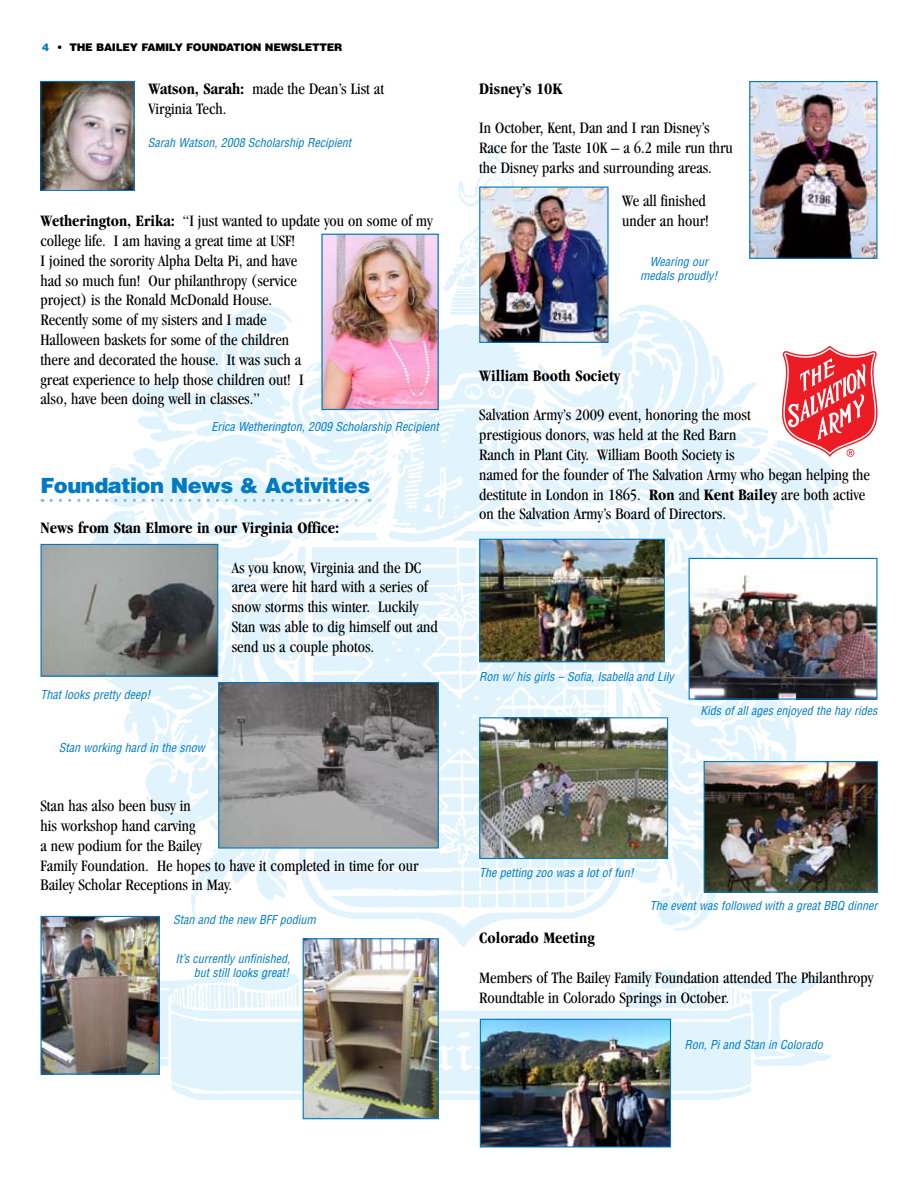
<style>
.page{position:relative;width:918px;height:1188px;background:#fff}
.page>*{position:absolute;margin:0;border:0;box-sizing:border-box;transform-origin:0 0}
.t1{font:900 21px "Helvetica";letter-spacing:-.025em;color:#007ac2}
.t2{font:condensed 16.5px/19.8px "Garamond";color:#000}
.t3{font:700 condensed 16.5px "Garamond";color:#000}
.t4{font:italic condensed 12px/13.5px "Helvetica";color:#007ac2;text-align:right}
.t5{font:900 10.5px "Helvetica";letter-spacing:-.025em;color:#000}
.s1{color:#007ac2}
.s2{font-weight:700}
</style>
<div class="page">
<img style="left:72px;top:135px;width:774px;height:972px">
<svg style="left:51px;top:499px;width:319px;height:3px"></svg>
<img style="left:42px;top:83px;width:90px;height:106px">
<div style="left:40px;top:81px;width:94px;height:110px;border:1px solid #007ac2"></div>
<img style="left:323px;top:236px;width:114px;height:172px">
<div style="left:321px;top:234px;width:118px;height:176px;border:1px solid #007ac2"></div>
<img style="left:42px;top:546px;width:174px;height:129px">
<div style="left:40px;top:544px;width:178px;height:133px;border:1px solid #0079c1"></div>
<img style="left:220px;top:684px;width:217px;height:163px">
<div style="left:218px;top:682px;width:221px;height:167px;border:1px solid #0079c1"></div>
<img style="left:42px;top:918px;width:116px;height:155px">
<div style="left:40px;top:916px;width:120px;height:159px;border:1px solid #0079c1"></div>
<img style="left:305px;top:940px;width:132px;height:177px">
<div style="left:303px;top:938px;width:136px;height:181px;border:1px solid #0079c1"></div>
<img style="left:751px;top:83px;width:125px;height:174px">
<div style="left:749px;top:81px;width:129px;height:178px;border:1px solid #0079c1"></div>
<img style="left:481px;top:189px;width:126px;height:152px">
<div style="left:479px;top:187px;width:130px;height:156px;border:1px solid #0079c1"></div>
<svg style="left:782px;top:346px;width:96px;height:111px"></svg>
<img style="left:481px;top:541px;width:182px;height:119px">
<div style="left:479px;top:539px;width:186px;height:123px;border:1px solid #0079c1"></div>
<img style="left:691px;top:560px;width:185px;height:138px">
<div style="left:689px;top:558px;width:189px;height:142px;border:1px solid #0079c1"></div>
<img style="left:481px;top:719px;width:185px;height:138px">
<div style="left:479px;top:717px;width:189px;height:142px;border:1px solid #0079c1"></div>
<img style="left:706px;top:763px;width:170px;height:128px">
<div style="left:704px;top:761px;width:174px;height:132px;border:1px solid #0079c1"></div>
<img style="left:482px;top:1021px;width:187px;height:125px">
<div style="left:480px;top:1019px;width:191px;height:129px;border:1px solid #0079c1"></div>
<p class="t5" style="left:42px;top:40px;width:302px"><span class="s1">4</span> • The Bailey Family FOUNDATION Newsletter</p>
<p class="t2" style="left:148px;top:79px;width:237px"><span class="s2">Watson, Sarah:</span> made the Dean’s List at<br>Virginia Tech.</p>
<p class="t4" style="left:148px;top:136px;width:205px">Sarah Watson, 2008 Scholarship Recipient</p>
<p class="t2" style="left:40px;top:211px;width:394px"><span class="s2">Wetherington, Erika:</span> “I just wanted to update you on some of my college life. I am having a great time at USF!<br>I joined the sorority Alpha Delta Pi, and have<br>had so much fun! Our philanthropy (service<br>project) is the Ronald McDonald House.<br>Recently some of my sisters and I made<br>Halloween baskets for some of the children<br>there and decorated the house. It was such a<br>great experience to help those children out! I<br>also, have been doing well in classes.”</p>
<p class="t4" style="left:212px;top:420px;width:229px">Erica Wetherington, 2009 Scholarship Recipient</p>
<p class="t1" style="left:40px;top:472px;width:331px">Foundation News &amp; Activities</p>
<p class="t3" style="left:40px;top:518px;width:300px">News from Stan Elmore in our Virginia Office:</p>
<p class="t2" style="left:232px;top:557px;width:207px">As you know, Virginia and the DC area were hit hard with a series of snow storms this winter. Luckily<br>Stan was able to dig himself out and send us a couple photos.</p>
<p class="t4" style="left:40px;top:687px;width:111px">That looks pretty deep!</p>
<p class="t4" style="left:59px;top:740px;width:147px">Stan working hard in the snow</p>
<p class="t2" style="left:40px;top:796px;width:380px">Stan has also been busy in<br>his workshop hand carving<br>a new podium for the Bailey<br>Family Foundation. He hopes to have it completed in time for our Bailey Scholar Receptions in May.</p>
<p class="t4" style="left:173px;top:912px;width:144px">Stan and the new BFF podium</p>
<p class="t4" style="left:175px;top:952px;width:116px">It’s currently unfinished, but still looks great!</p>
<p class="t3" style="left:479px;top:79px;width:85px">Disney’s 10K</p>
<p class="t2" style="left:479px;top:118px;width:255px">In October, Kent, Dan and I ran Disney’s<br>Race for the Taste 10K – a 6.2 mile run thru the Disney parks and surrounding areas.</p>
<p class="t2" style="left:622px;top:191px;width:88px">We all finished under an hour!</p>
<p class="t4" style="left:640px;top:255px;width:79px;text-align:center">Wearing our medals proudly!</p>
<p class="t3" style="left:479px;top:366px;width:143px">William Booth Society</p>
<p class="t2" style="left:479px;top:405px;width:392px">Salvation Army’s 2009 event, honoring the most<br>prestigious donors, was held at the Red Barn<br>Ranch in Plant City. William Booth Society is<br>named for the founder of The Salvation Army who began helping the destitute in London in 1865. <span class="s2">Ron</span> and <span class="s2">Kent Bailey</span> are both active on the Salvation Army’s Board of Directors.</p>
<p class="t4" style="left:479px;top:670px;width:196px">Ron w/ his girls – Sofia, Isabella and Lily</p>
<p class="t4" style="left:700px;top:703px;width:179px">Kids of all ages enjoyed the hay rides</p>
<p class="t4" style="left:479px;top:865px;width:156px">The petting zoo was a lot of fun!</p>
<p class="t4" style="left:650px;top:899px;width:229px">The event was followed with a great BBQ dinner</p>
<p class="t3" style="left:479px;top:929px;width:117px">Colorado Meeting</p>
<p class="t2" style="left:479px;top:968px;width:396px">Members of The Bailey Family Foundation attended The Philanthropy<br>Roundtable in Colorado Springs in October.</p>
<p class="t4" style="left:685px;top:1038px;width:140px">Ron, Pi and Stan in Colorado</p>
</div>
